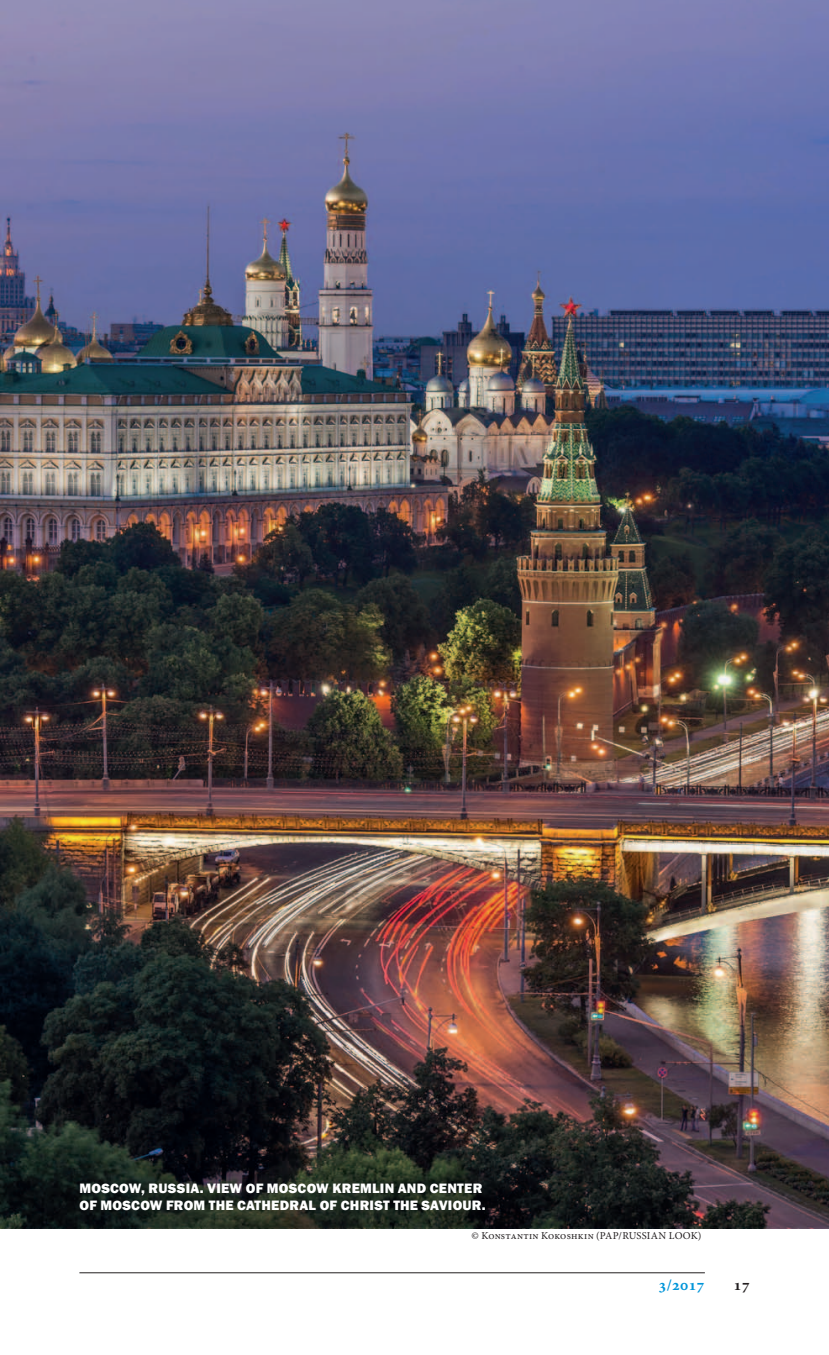
<style>
.page{position:relative;width:829px;height:1355px;background:#fff}
.page>*{position:absolute;margin:0;border:0;box-sizing:border-box;transform-origin:0 0}
.t1{font:700 15.75px "Minion Pro";color:#0095d9}
.t2{font:700 15.75px "Minion Pro";color:#231f20}
.t3{font:800 14px/16.8px "Franklin Gothic";letter-spacing:.015em;color:#fff}
.t4{font:10.5px "Minion Pro";letter-spacing:.02em;color:#231f20}
</style>
<div class="page">
<img style="left:0;top:0;width:828px;height:1228px">
<hr style="left:79px;top:1272px;width:625px;height:1px;background:#231f20">
<p class="t3" style="left:79px;top:1179px;width:408px">MOSCOW, RUSSIA. VIEW OF MOSCOW KR EMLIN AND CENTER<br>OF MOSCOW FROM THE CATHEDRAL OF CHR IST THE SAVIOUR.</p>
<p class="t4" style="left:471px;top:1228px;width:231px">© Konstantin Kokoshkin (PAP/RUSSIAN LOOK)</p>
<p class="t1" style="left:658px;top:1274px;width:48px">3/2017</p>
<p class="t2" style="left:733px;top:1274px;width:18px">17</p>
</div>
